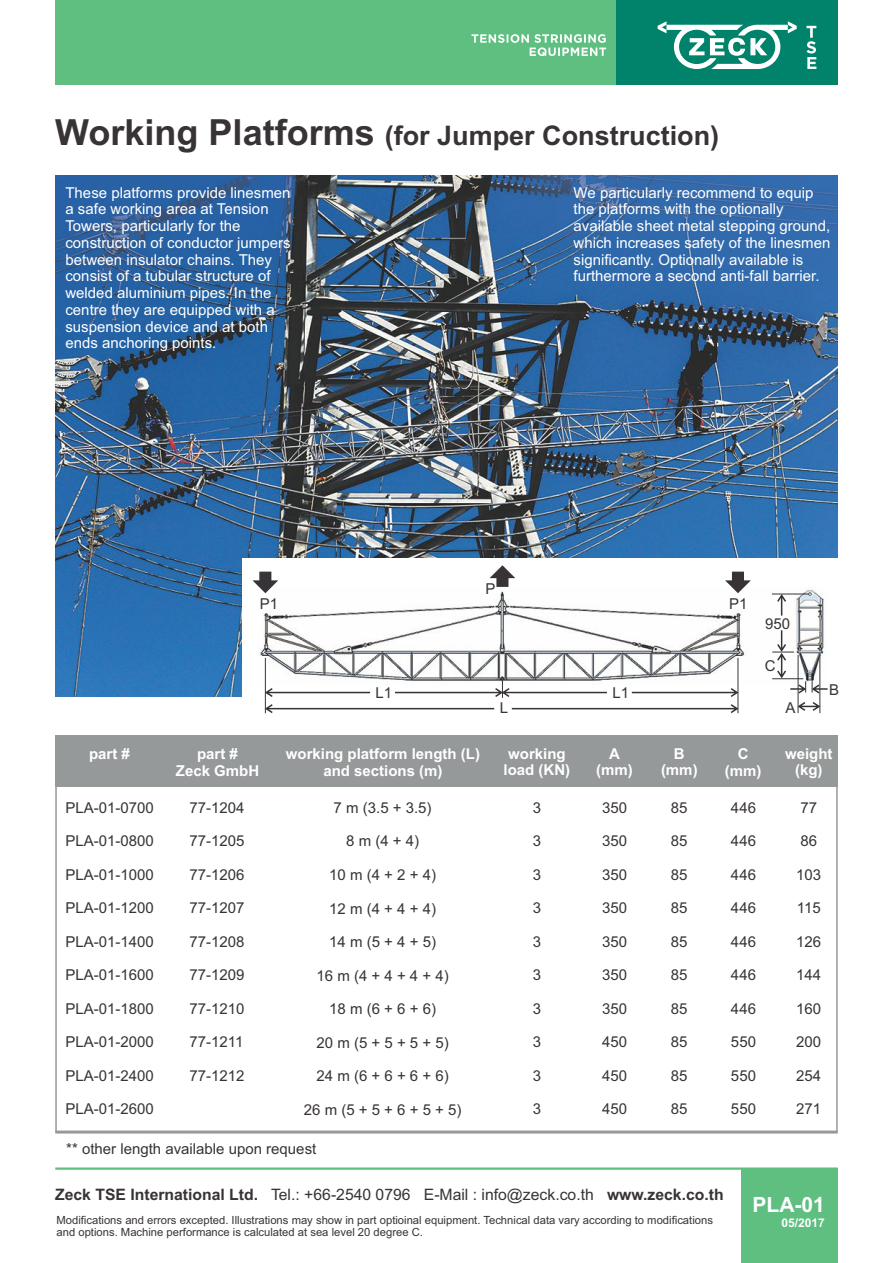
<style>
.page{position:relative;width:893px;height:1263px;background:#fff}
.page>*{position:absolute;margin:0;border:0;box-sizing:border-box;transform-origin:0 0}
.t1{font:700 27px "Arial";color:#383336}
.t2{font:700 21px "Arial";color:#fff}
.t3{font:15.75px "Arial";color:#383336}
.t4{font:15px/16.8px "Arial";color:#fff}
.t5{font:15px "Arial";color:#383336}
.t6{font:700 15px/16.8px "Arial";color:#fff;text-align:center}
.t7{font:700 12px "Arial";color:#fff}
.t8{font:11.25px/12.6px "Arial";color:#383336}
.s1{font-size:36px}
.s2{font-weight:700}
</style>
<div class="page">
<img style="left:55px;top:175px;width:783px;height:522px">
<div style="left:55px;top:735px;width:783px;height:51px;background:#969999"></div>
<hr style="left:55px;top:1130px;width:783px;height:3px;background:#969999">
<div style="left:243px;top:558px;width:601px;height:160px;background:#fff"></div>
<img style="left:258px;top:589px;width:566px;height:95px">
<hr style="left:265px;top:658px;width:1px;height:55px;background:#383336">
<hr style="left:738px;top:658px;width:1px;height:55px;background:#383336">
<svg style="left:512px;top:704px;width:226px;height:9px"></svg>
<svg style="left:632px;top:688px;width:106px;height:9px"></svg>
<svg style="left:265px;top:688px;width:105px;height:9px"></svg>
<svg style="left:265px;top:704px;width:229px;height:9px"></svg>
<svg style="left:395px;top:681px;width:212px;height:17px"></svg>
<svg style="left:490px;top:565px;width:25px;height:22px"></svg>
<svg style="left:252px;top:572px;width:26px;height:21px"></svg>
<svg style="left:725px;top:572px;width:26px;height:21px"></svg>
<hr style="left:772px;top:594px;width:37px;height:1px;background:#383336">
<svg style="left:777px;top:594px;width:9px;height:22px"></svg>
<svg style="left:799px;top:702px;width:20px;height:9px"></svg>
<hr style="left:798px;top:655px;width:1px;height:58px;background:#383336">
<hr style="left:819px;top:655px;width:1px;height:58px;background:#383336">
<svg style="left:772px;top:630px;width:34px;height:63px"></svg>
<svg style="left:812px;top:681px;width:16px;height:12px"></svg>
<hr style="left:55px;top:1167px;width:783px;height:3px;background:#5ebf80">
<div style="left:741px;top:1168px;width:97px;height:95px;background:#5ebf80"></div>
<hr style="left:55px;top:751px;width:2px;height:381px;background:#969999">
<hr style="left:836px;top:751px;width:2px;height:381px;background:#969999">
<div style="left:55px;top:0;width:562px;height:85px;background:#5ebf80"></div>
<div style="left:617px;top:0;width:221px;height:85px;background:#00826b"></div>
<svg style="left:471px;top:34px;width:135px;height:22px"></svg>
<svg style="left:806px;top:26px;width:10px;height:43px"></svg>
<svg style="left:658px;top:21px;width:139px;height:48px"></svg>
<h1 class="t1" style="left:55px;top:126px;width:665px"><span class="s1">Working Platforms</span> (for Jumper Construction)</h1>
<p class="t4" style="left:65px;top:185px;width:227px">These platforms provide linesmen a safe working area at Tension<br>Towers, particularly for the construction of conductor jumpers between insulator chains. They consist of a tubular structure of welded aluminium pipes. In the centre they are equipped with a suspension device and at both ends anchoring points.</p>
<p class="t4" style="left:574px;top:185px;width:258px">We particularly recommend to equip the platforms with the optionally available sheet metal stepping ground, which increases safety of the linesmen significantly. Optionally available is furthermore a second anti-fall barrier.</p>
<p class="t5" style="left:260px;top:598px;width:20px">P1</p>
<p class="t5" style="left:376px;top:687px;width:18px">L1</p>
<p class="t5" style="left:485px;top:583px;width:12px">P</p>
<p class="t5" style="left:500px;top:702px;width:10px">L</p>
<p class="t5" style="left:612px;top:687px;width:18px">L1</p>
<p class="t5" style="left:729px;top:598px;width:20px">P1</p>
<p class="t5" style="left:765px;top:618px;width:27px">950</p>
<p class="t5" style="left:765px;top:660px;width:12px">C</p>
<p class="t5" style="left:785px;top:702px;width:12px">A</p>
<p class="t5" style="left:829px;top:684px;width:12px">B</p>
<p class="t6" style="left:89px;top:747px;width:42px">part #</p>
<p class="t6" style="left:176px;top:747px;width:85px">part #<br>Zeck GmbH</p>
<p class="t6" style="left:286px;top:747px;width:196px">working platform length (L) and sections (m)</p>
<p class="t6" style="left:504px;top:746px;width:68px">working load (KN)</p>
<p class="t6" style="left:596px;top:746px;width:38px">A (mm)</p>
<p class="t6" style="left:661px;top:746px;width:38px">B (mm)</p>
<p class="t6" style="left:725px;top:747px;width:38px">C (mm)</p>
<p class="t6" style="left:785px;top:746px;width:49px">weight (kg)</p>
<p class="t5" style="left:65px;top:802px;width:90px">PLA-01-0700</p>
<p class="t5" style="left:65px;top:835px;width:90px">PLA-01-0800</p>
<p class="t5" style="left:65px;top:869px;width:90px">PLA-01-1000</p>
<p class="t5" style="left:65px;top:902px;width:90px">PLA-01-1200</p>
<p class="t5" style="left:65px;top:936px;width:90px">PLA-01-1400</p>
<p class="t5" style="left:65px;top:969px;width:90px">PLA-01-1600</p>
<p class="t5" style="left:65px;top:1003px;width:90px">PLA-01-1800</p>
<p class="t5" style="left:65px;top:1036px;width:90px">PLA-01-2000</p>
<p class="t5" style="left:65px;top:1070px;width:90px">PLA-01-2400</p>
<p class="t5" style="left:65px;top:1103px;width:90px">PLA-01-2600</p>
<p class="t5" style="left:189px;top:802px;width:57px">77-1204</p>
<p class="t5" style="left:189px;top:835px;width:57px">77-1205</p>
<p class="t5" style="left:189px;top:869px;width:57px">77-1206</p>
<p class="t5" style="left:189px;top:902px;width:57px">77-1207</p>
<p class="t5" style="left:189px;top:936px;width:57px">77-1208</p>
<p class="t5" style="left:189px;top:969px;width:57px">77-1209</p>
<p class="t5" style="left:189px;top:1003px;width:57px">77-1210</p>
<p class="t5" style="left:189px;top:1036px;width:55px">77-1211</p>
<p class="t5" style="left:189px;top:1070px;width:57px">77-1212</p>
<p class="t5" style="left:533px;top:802px;width:10px">3</p>
<p class="t5" style="left:533px;top:835px;width:10px">3</p>
<p class="t5" style="left:533px;top:869px;width:10px">3</p>
<p class="t5" style="left:533px;top:902px;width:10px">3</p>
<p class="t5" style="left:533px;top:936px;width:10px">3</p>
<p class="t5" style="left:533px;top:969px;width:10px">3</p>
<p class="t5" style="left:533px;top:1003px;width:10px">3</p>
<p class="t5" style="left:533px;top:1036px;width:10px">3</p>
<p class="t5" style="left:533px;top:1070px;width:10px">3</p>
<p class="t5" style="left:533px;top:1103px;width:10px">3</p>
<p class="t5" style="left:602px;top:802px;width:27px">350</p>
<p class="t5" style="left:602px;top:835px;width:27px">350</p>
<p class="t5" style="left:602px;top:869px;width:27px">350</p>
<p class="t5" style="left:602px;top:902px;width:27px">350</p>
<p class="t5" style="left:602px;top:936px;width:27px">350</p>
<p class="t5" style="left:602px;top:969px;width:27px">350</p>
<p class="t5" style="left:602px;top:1003px;width:27px">350</p>
<p class="t5" style="left:602px;top:1036px;width:27px">450</p>
<p class="t5" style="left:602px;top:1070px;width:27px">450</p>
<p class="t5" style="left:602px;top:1103px;width:27px">450</p>
<p class="t5" style="left:671px;top:802px;width:18px">85</p>
<p class="t5" style="left:671px;top:835px;width:18px">85</p>
<p class="t5" style="left:671px;top:869px;width:18px">85</p>
<p class="t5" style="left:671px;top:902px;width:18px">85</p>
<p class="t5" style="left:671px;top:936px;width:18px">85</p>
<p class="t5" style="left:671px;top:969px;width:18px">85</p>
<p class="t5" style="left:671px;top:1003px;width:18px">85</p>
<p class="t5" style="left:671px;top:1036px;width:18px">85</p>
<p class="t5" style="left:671px;top:1070px;width:18px">85</p>
<p class="t5" style="left:671px;top:1103px;width:18px">85</p>
<p class="t5" style="left:731px;top:802px;width:27px">446</p>
<p class="t5" style="left:731px;top:835px;width:27px">446</p>
<p class="t5" style="left:731px;top:869px;width:27px">446</p>
<p class="t5" style="left:731px;top:902px;width:27px">446</p>
<p class="t5" style="left:731px;top:936px;width:27px">446</p>
<p class="t5" style="left:731px;top:969px;width:27px">446</p>
<p class="t5" style="left:731px;top:1003px;width:27px">446</p>
<p class="t5" style="left:731px;top:1036px;width:27px">550</p>
<p class="t5" style="left:731px;top:1070px;width:27px">550</p>
<p class="t5" style="left:731px;top:1103px;width:27px">550</p>
<p class="t5" style="left:334px;top:802px;width:99px">7 m (3.5 + 3.5)</p>
<p class="t5" style="left:346px;top:835px;width:74px">8 m (4 + 4)</p>
<p class="t5" style="left:329px;top:869px;width:108px">10 m (4 + 2 + 4)</p>
<p class="t5" style="left:329px;top:902px;width:108px">12 m (4 + 4 + 4)</p>
<p class="t5" style="left:329px;top:936px;width:108px">14 m (5 + 4 + 5)</p>
<p class="t5" style="left:317px;top:970px;width:134px">16 m (4 + 4 + 4 + 4)</p>
<p class="t5" style="left:329px;top:1003px;width:108px">18 m (6 + 6 + 6)</p>
<p class="t5" style="left:317px;top:1037px;width:134px">20 m (5 + 5 + 5 + 5)</p>
<p class="t5" style="left:317px;top:1070px;width:134px">24 m (6 + 6 + 6 + 6)</p>
<p class="t5" style="left:304px;top:1104px;width:159px">26 m (5 + 5 + 6 + 5 + 5)</p>
<p class="t5" style="left:800px;top:802px;width:18px">77</p>
<p class="t5" style="left:800px;top:835px;width:18px">86</p>
<p class="t5" style="left:796px;top:869px;width:27px">103</p>
<p class="t5" style="left:797px;top:902px;width:25px">115</p>
<p class="t5" style="left:796px;top:936px;width:27px">126</p>
<p class="t5" style="left:796px;top:969px;width:27px">144</p>
<p class="t5" style="left:796px;top:1003px;width:27px">160</p>
<p class="t5" style="left:796px;top:1036px;width:27px">200</p>
<p class="t5" style="left:796px;top:1070px;width:27px">254</p>
<p class="t5" style="left:796px;top:1103px;width:27px">271</p>
<p class="t5" style="left:66px;top:1143px;width:252px">** other length available upon request</p>
<p class="t3" style="left:55px;top:1188px;width:670px"><span class="s2">Zeck TSE International Ltd.</span> Tel.: +66-2540 0796 E-Mail : info@zeck.co.th <span class="s2">www.zeck.co.th</span></p>
<p class="t8" style="left:57px;top:1214px;width:658px">Modifications and errors excepted. Illustrations may show in part optioinal equipment. Technical data vary according to modifications and options. Machine performance is calculated at sea level 20 degree C.</p>
<h2 class="t2" style="left:753px;top:1196px;width:74px">PLA-01</h2>
<p class="t7" style="left:782px;top:1218px;width:45px">05/2017</p>
</div>
